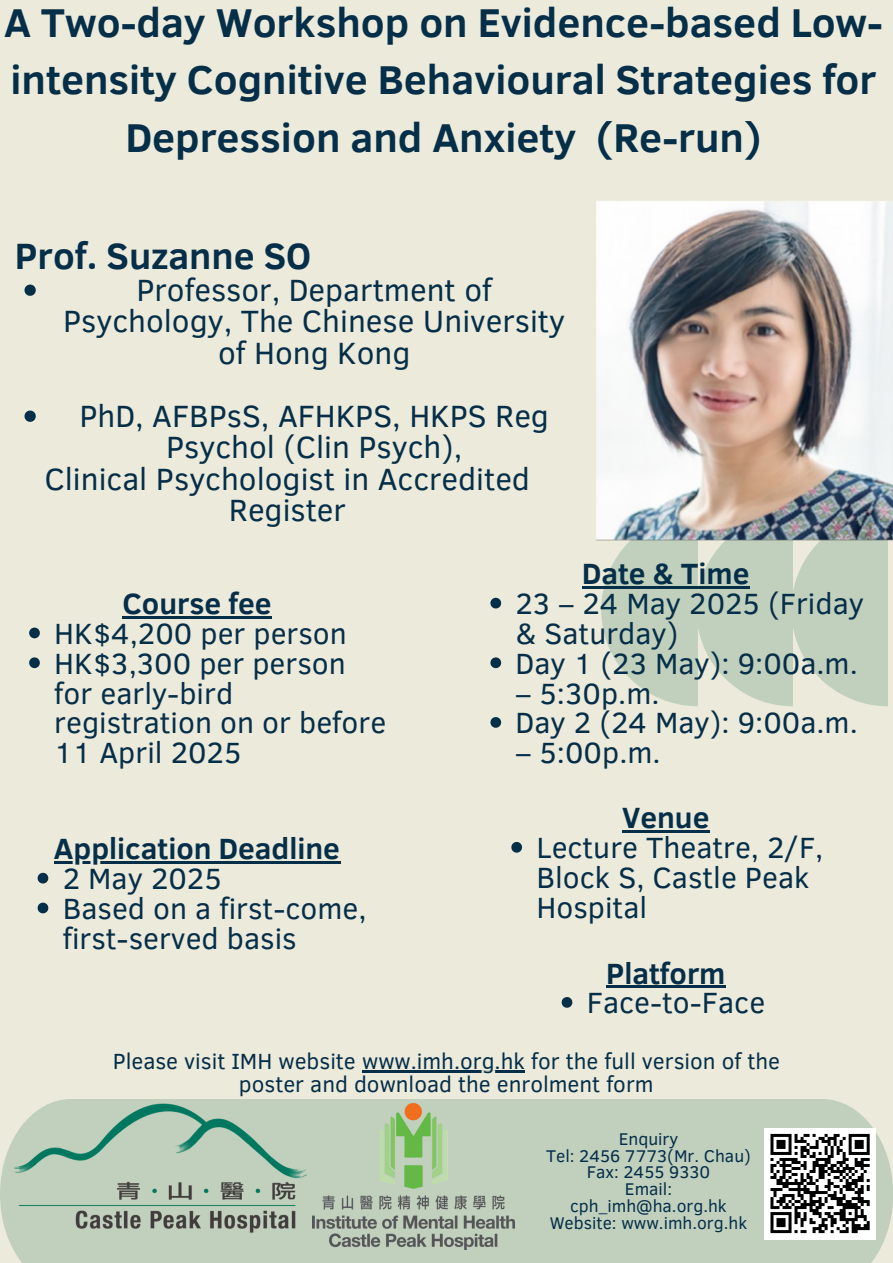
<style>
.page{position:relative;width:893px;height:1263px;background:#eceada}
.page>*{position:absolute;margin:0;border:0;box-sizing:border-box;transform-origin:0 0}
.t1{font:700 41.25px/57.4px "Clear Sans";color:#052e49;text-align:center}
.t2{font:700 37.5px "Clear Sans";color:#052e49}
.t3{font:31.5px/31.5px "Clear Sans";color:#052e49;text-align:center}
.t4{font:30px/29.8px "Clear Sans";color:#052e49}
.t5{font:700 30px "Clear Sans";color:#052e49}
.t6{font:22.5px "Clear Sans";color:#052e49}
.t7{font:17.4px/16.9px "Clear Sans";color:#052e49;text-align:center}
</style>
<div class="page">
<svg style="left:601px;top:540px;width:287px;height:166px;fill:#c1d0bd"></svg>
<img style="left:596px;top:201px;width:297px;height:339px">
<div style="left:0;top:1099px;width:893px;height:164px;background:#c1d0bd"></div>
<img style="left:3px;top:1101px;width:310px;height:148px">
<img style="left:313px;top:1103px;width:202px;height:146px">
<div style="left:764px;top:1128px;width:111px;height:111px;background:#fff"></div>
<svg style="left:770px;top:1133px;width:100px;height:101px"></svg>
<svg style="left:25px;top:285px;width:11px;height:11px"></svg>
<svg style="left:25px;top:411px;width:11px;height:11px"></svg>
<hr style="left:122px;top:616px;width:150px;height:3px;background:#052e49">
<svg style="left:29px;top:628px;width:11px;height:10px"></svg>
<svg style="left:29px;top:657px;width:11px;height:11px"></svg>
<hr style="left:54px;top:861px;width:286px;height:3px;background:#052e49">
<svg style="left:38px;top:873px;width:10px;height:10px"></svg>
<svg style="left:38px;top:903px;width:10px;height:10px"></svg>
<hr style="left:582px;top:586px;width:167px;height:3px;background:#052e49">
<svg style="left:490px;top:598px;width:11px;height:10px"></svg>
<svg style="left:490px;top:657px;width:11px;height:11px"></svg>
<svg style="left:490px;top:717px;width:11px;height:11px"></svg>
<hr style="left:606px;top:985px;width:119px;height:3px;background:#052e49">
<svg style="left:561px;top:997px;width:11px;height:11px"></svg>
<hr style="left:622px;top:830px;width:87px;height:3px;background:#052e49">
<svg style="left:511px;top:842px;width:11px;height:11px"></svg>
<hr style="left:362px;top:1070px;width:163px;height:3px;background:#052e49">
<p class="t1" style="left:4px;top:-8px;width:880px">A Two-day Workshop on Evidence-based Low&shy;intensity Cognitive Behavioural Strategies for<br>Depression and Anxiety (Re-run)</p>
<h1 class="t2" style="left:15px;top:229px;width:298px">Prof. Suzanne SO</h1>
<p class="t3" style="left:63px;top:272px;width:503px">Professor, Department of<br>Psychology, The Chinese University of Hong Kong</p>
<h1 class="t3" style="left:79px;top:398px;width:471px">PhD, AFBPsS, AFHKPS, HKPS Reg<br>Psychol (Clin Psych),</h1>
<p class="t3" style="left:45px;top:461px;width:487px">Clinical Psychologist in Accredited<br>Register</p>
<p class="t5" style="left:122px;top:582px;width:151px">Course fee</p>
<h3 class="t4" style="left:54px;top:617px;width:294px">HK$4,200 per person</h3>
<p class="t4" style="left:54px;top:647px;width:333px">HK$3,300 per person for early-bird registration on or before<br>11 April 2025</p>
<h2 class="t5" style="left:54px;top:827px;width:287px">Application Deadline</h2>
<p class="t4" style="left:63px;top:862px;width:160px">2 May 2025</p>
<p class="t4" style="left:63px;top:892px;width:305px">Based on a first-come, first-served basis</p>
<p class="t5" style="left:582px;top:552px;width:169px">Date &amp; Time</p>
<h2 class="t4" style="left:515px;top:587px;width:350px">23 – 24 May 2025 (Friday &amp; Saturday)</h2>
<p class="t4" style="left:515px;top:647px;width:344px">Day 1 (23 May): 9:00a.m.</p>
<p class="t4" style="left:515px;top:676px;width:145px">– 5:30p.m.</p>
<p class="t4" style="left:515px;top:706px;width:344px">Day 2 (24 May): 9:00a.m.</p>
<p class="t4" style="left:515px;top:736px;width:147px">– 5:00p.m.</p>
<h2 class="t5" style="left:622px;top:796px;width:89px">Venue</h2>
<p class="t4" style="left:536px;top:831px;width:288px">Lecture Theatre, 2/F,<br>Block S, Castle Peak<br>Hospital</p>
<h2 class="t5" style="left:606px;top:951px;width:121px">Platform</h2>
<p class="t4" style="left:587px;top:986px;width:180px">Face-to-Face</p>
<p class="t6" style="left:113px;top:1045px;width:669px">Please visit IMH website www.imh.org.hk for the full version of the</p>
<p class="t6" style="left:239px;top:1067px;width:416px">poster and download the enrolment form</p>
<p class="t7" style="left:619px;top:1129px;width:61px">Enquiry</p>
<h2 class="t7" style="left:546px;top:1146px;width:206px">Tel: 2456 7773(Mr. Chau)</h2>
<p class="t7" style="left:587px;top:1163px;width:125px">Fax: 2455 9330</p>
<h4 class="t7" style="left:570px;top:1180px;width:158px">Email: cph_imh@ha.org.hk</h4>
<p class="t7" style="left:550px;top:1213px;width:199px">Website: www.imh.org.hk</p>
</div>
